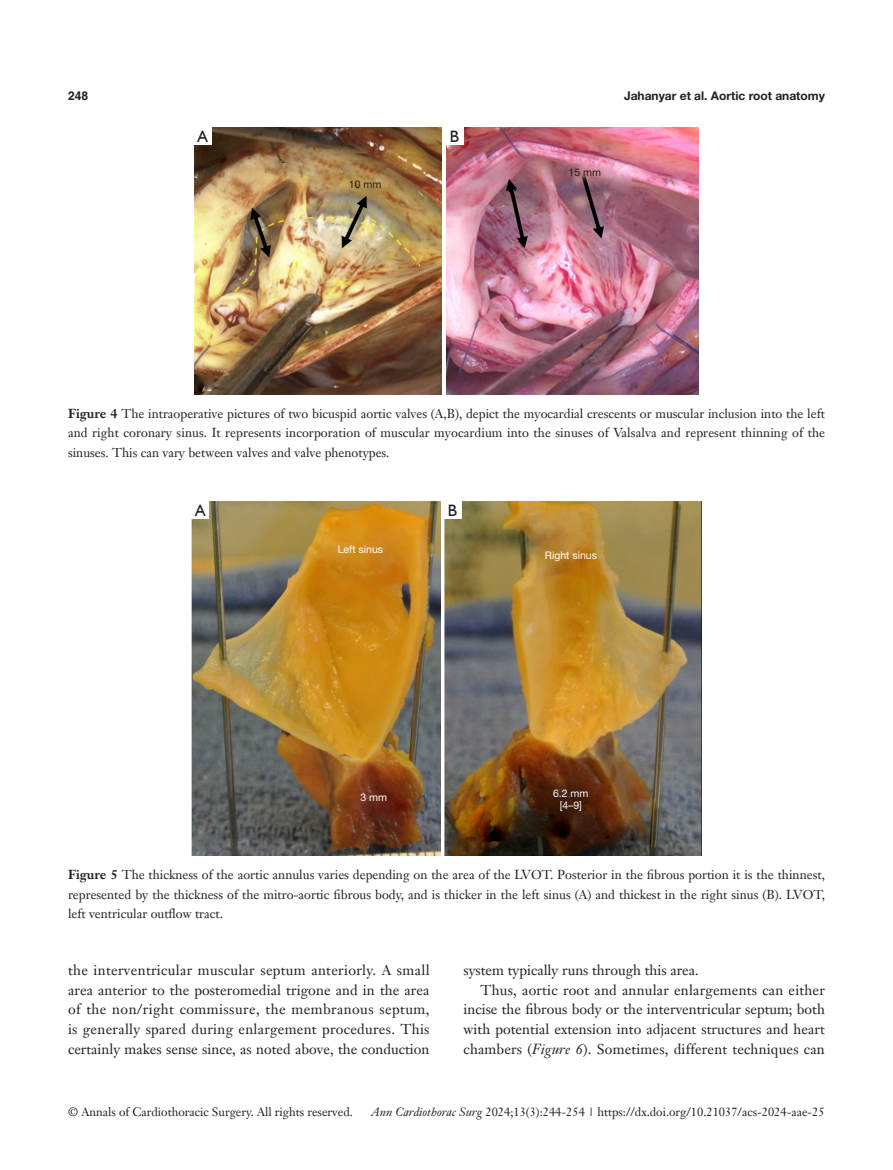
<style>
.page{position:relative;width:893px;height:1170px;background:#fff}
.page>*{position:absolute;margin:0;border:0;box-sizing:border-box;transform-origin:0 0}
.Cite{font:16.5px "Humanist 521 BT";color:#231f20}
.t1{font:14.25px/19.8px "Janson Text LT";color:#231f20;text-align:justify}
.tuzhu{font:12.75px/19.5px "Janson Text LT";color:#231f20;text-align:justify}
.t2{font:12px "Janson Text LT";color:#231f20}
.t3{font:700 12px "Helvetica Neue LT Pro";color:#231f20}
.t4{font:700 12px "Helvetica";color:#231f20}
.t5{font:10.5px "Helvetica Neue LT Pro";color:#fff}
.t6{font:10.5px "Helvetica Neue LT Pro";color:#231f20}
.s1{font-weight:700}
.s2{font-style:italic}
</style>
<div class="page">
<img style="left:194px;top:128px;width:248px;height:266px">
<img style="left:446px;top:128px;width:253px;height:266px">
<div style="left:446px;top:128px;width:17px;height:17px;background:#fff"></div>
<div style="left:194px;top:128px;width:17px;height:17px;background:#fff"></div>
<img style="left:444px;top:501px;width:257px;height:354px">
<img style="left:192px;top:501px;width:248px;height:354px">
<div style="left:192px;top:501px;width:17px;height:17px;background:#fff"></div>
<div style="left:444px;top:501px;width:17px;height:17px;background:#fff"></div>
<p class="t4" style="left:68px;top:88px;width:22px">248</p>
<p class="t3" style="left:624px;top:88px;width:202px">Jahanyar et al. Aortic root anatomy</p>
<p class="Cite" style="left:197px;top:126px;width:12px">A</p>
<p class="Cite" style="left:450px;top:126px;width:11px">B</p>
<p class="t6" style="left:349px;top:178px;width:34px">10 mm</p>
<p class="t6" style="left:569px;top:165px;width:34px">15 mm</p>
<p class="tuzhu" style="left:68px;top:403px;width:758px"><span class="s1">Figure 4</span> The intraoperative pictures of two bicuspid aortic valves (A,B), depict the myocardial crescents or muscular inclusion into the left and right coronary sinus. It represents incorporation of muscular myocardium into the sinuses of Valsalva and represent thinning of the sinuses. This can vary between valves and valve phenotypes.</p>
<p class="Cite" style="left:195px;top:499px;width:12px">A</p>
<p class="Cite" style="left:448px;top:499px;width:11px">B</p>
<p class="t5" style="left:338px;top:542px;width:47px">Left sinus</p>
<p class="t5" style="left:545px;top:549px;width:54px">Right sinus</p>
<p class="t5" style="left:361px;top:790px;width:28px">3 mm</p>
<p class="t5" style="left:553px;top:786px;width:37px">6.2 mm</p>
<p class="t5" style="left:560px;top:798px;width:24px">[4–9]</p>
<p class="tuzhu" style="left:68px;top:864px;width:758px"><span class="s1">Figure 5</span> The thickness of the aortic annulus varies depending on the area of the LVOT. Posterior in the fibrous portion it is the thinnest, represented by the thickness of the mitro-aortic fibrous body, and is thicker in the left sinus (A) and thickest in the right sinus (B). LVOT, left ventricular outflow tract.</p>
<p class="t1" style="left:68px;top:959px;width:363px">the interventricular muscular septum anteriorly. A small area anterior to the posteromedial trigone and in the area of the non/right commissure, the membranous septum, is generally spared during enlargement procedures. This certainly makes sense since, as noted above, the conduction</p>
<p class="t1" style="left:463px;top:959px;width:237px">system typically runs through this area.</p>
<p class="t1" style="left:463px;top:979px;width:363px;text-indent:17px">Thus, aortic root and annular enlargements can either incise the fibrous body or the interventricular septum; both with potential extension into adjacent structures and heart chambers (<span class="s2">Figure 6</span>). Sometimes, different techniques can</p>
<p class="t2" style="left:68px;top:1104px;width:286px">© Annals of Cardiothoracic Surgery. All rights reserved.</p>
<p class="t2" style="left:372px;top:1104px;width:455px"><span class="s2">Ann Cardiothorac Surg</span> 2024;13(3):244-254 | https://dx.doi.org/10.21037/acs-2024-aae-25</p>
</div>
